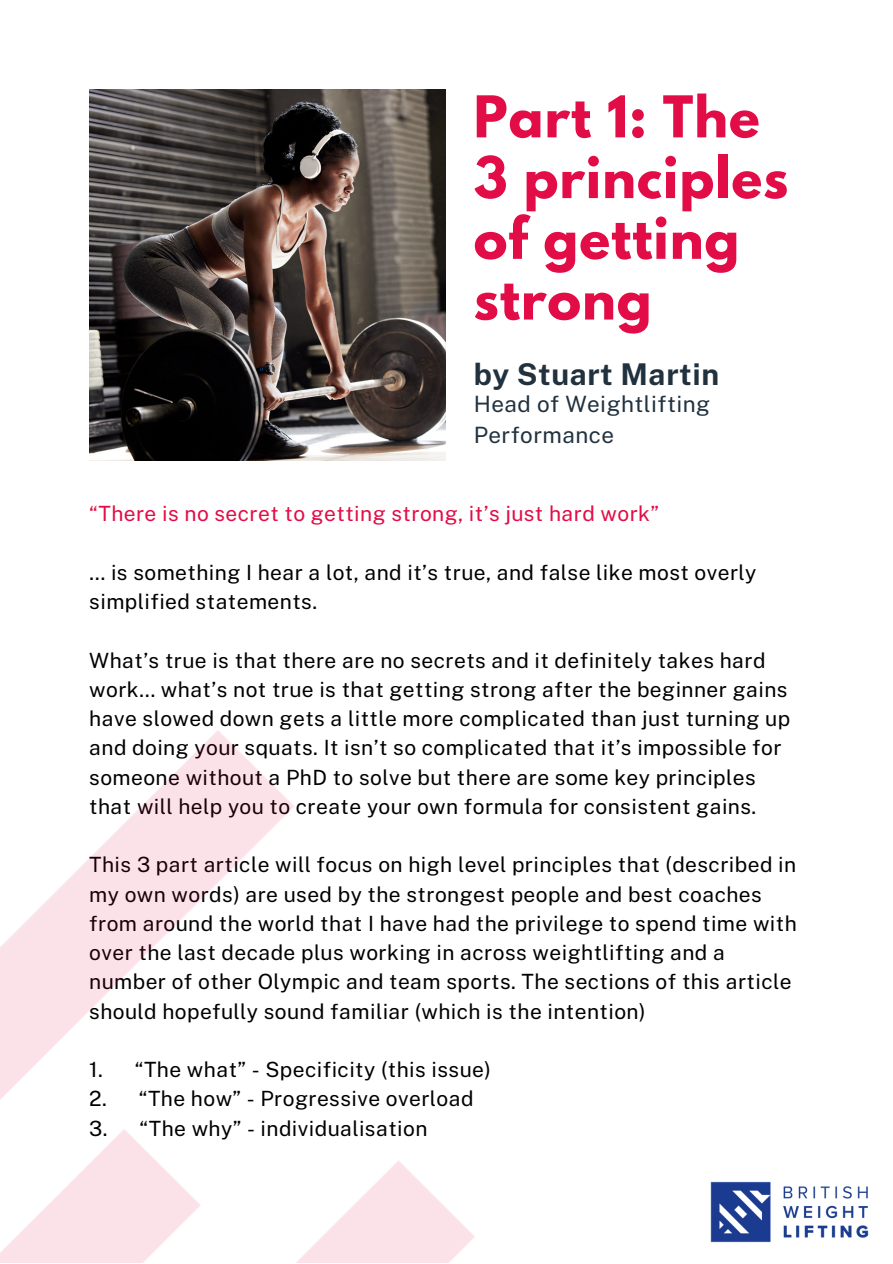
<style>
.page{position:relative;width:893px;height:1264px;background:#fff}
.page>*{position:absolute;margin:0;border:0;box-sizing:border-box;transform-origin:0 0}
.t1{font:700 51px/60.8px "League Spartan";letter-spacing:.02em;color:#e20c46}
.t2{font:700 30px "Public Sans";letter-spacing:.02em;color:#21313e}
.t3{font:22.5px/30.3px "Public Sans";letter-spacing:.02em;color:#21313e}
.t4{font:21px/29.2px "Public Sans";letter-spacing:.02em;color:#000}
.t5{font:21px "Public Sans";letter-spacing:.02em;color:#e20c46}
</style>
<div class="page">
<img style="left:89px;top:89px;width:357px;height:371px">
<img style="left:710px;top:1181px;width:159px;height:62px">
<img style="left:0;top:730px;width:474px;height:532px">
<h1 class="t1" style="left:473px;top:93px;width:316px">Part 1: The<br>3 principles of getting strong</h1>
<h2 class="t2" style="left:473px;top:356px;width:247px">by Stuart Martin</h2>
<p class="t3" style="left:473px;top:389px;width:238px">Head of Weightlifting<br>Performance</p>
<p class="t5" style="left:89px;top:501px;width:571px">“There is no secret to getting strong, it’s just hard work”</p>
<p class="t4" style="left:89px;top:557px;width:668px">… is something I hear a lot, and it’s true, and false like most overly simplified statements.</p>
<p class="t4" style="left:89px;top:645px;width:702px">What’s true is that there are no secrets and it definitely takes hard work… what’s not true is that getting strong after the beginner gains have slowed down gets a little more complicated than just turning up and doing your squats. It isn’t so complicated that it’s impossible for someone without a PhD to solve but there are some key principles that will help you to create your own formula for consistent gains.</p>
<p class="t4" style="left:89px;top:850px;width:709px">This 3 part article will focus on high level principles that (described in my own words) are used by the strongest people and best coaches from around the world that I have had the privilege to spend time with over the last decade plus working in across weightlifting and a number of other Olympic and team sports. The sections of this article should hopefully sound familiar (which is the intention)</p>
<p class="t4" style="left:89px;top:1054px;width:403px">1. “The what” - Specificity (this issue)</p>
<p class="t4" style="left:89px;top:1083px;width:386px">2. “The how” - Progressive overload</p>
<p class="t4" style="left:89px;top:1113px;width:340px">3. “The why” - individualisation</p>
</div>
